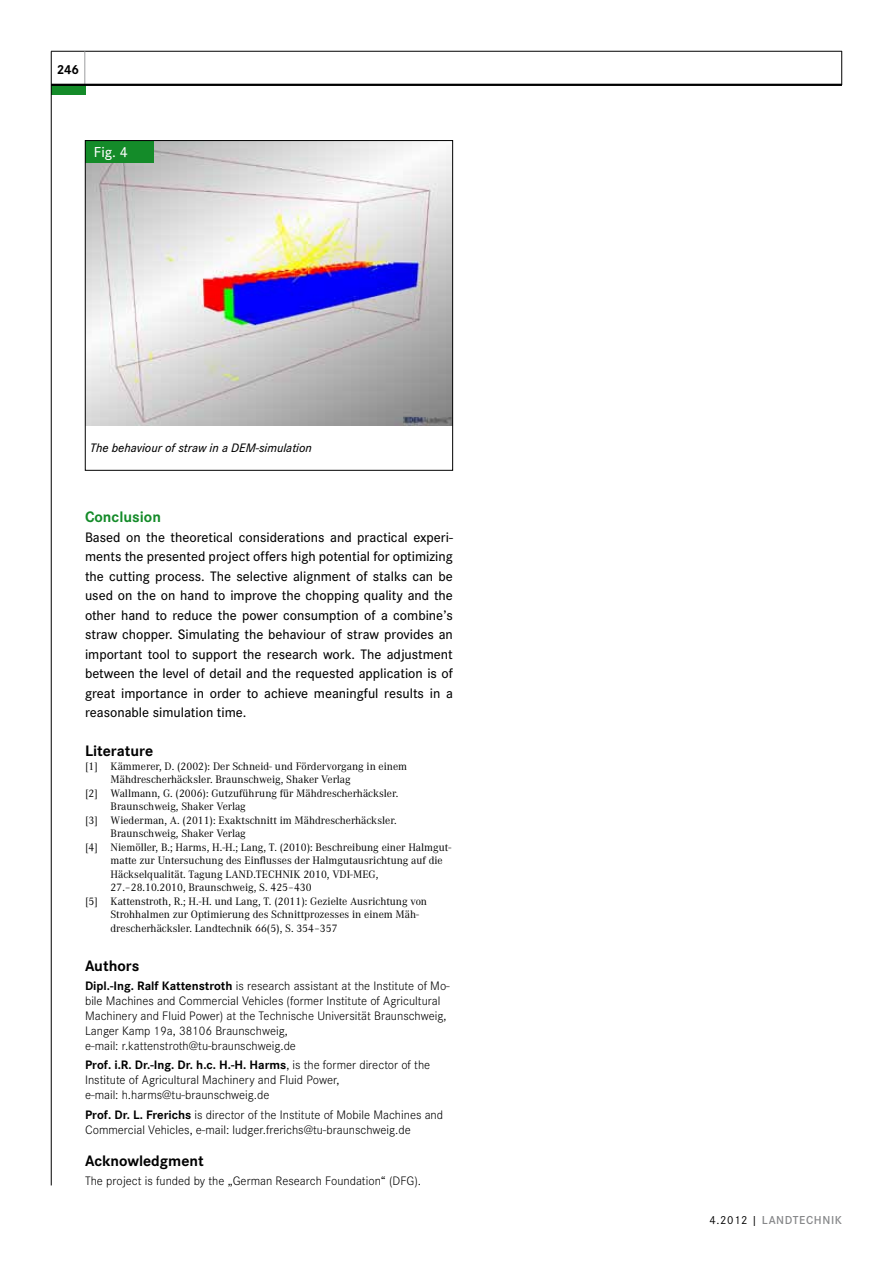
<style>
.page{position:relative;width:893px;height:1263px;background:#fff}
.page>*{position:absolute;margin:0;border:0;box-sizing:border-box;transform-origin:0 0}
.t1{font:700 15.75px "Corporate S";color:#000}
.t2{font:700 15.75px "Corporate S";color:#148b29}
.t3{font:500 15px "Corporate S";color:#fff}
.t4{font:500 14.25px/19.5px "Corporate S";color:#000;text-align:justify}
.t5{font:700 13.5px "Corporate S";color:#000}
.t6{font:300 12.75px/15px "Corporate S";color:#000}
.t7{font:italic 500 12.75px "Corporate S";color:#000}
.t8{font:600 12px "Corporate S";letter-spacing:.05em;color:#87888a}
.t9{font:11.25px "Corporate A";color:#000}
.s1{font-weight:700}
.s2{font-weight:400;color:#000}
</style>
<div class="page">
<hr style="left:51px;top:51px;width:791px;height:1px;background:#000">
<hr style="left:85px;top:51px;width:1px;height:34px;background:#9c9e9f">
<hr style="left:841px;top:51px;width:1px;height:34px;background:#000">
<div style="left:51px;top:85px;width:34px;height:10px;background:#148b29"></div>
<hr style="left:51px;top:51px;width:1px;height:1134px;background:#000">
<hr style="left:51px;top:84px;width:791px;height:2px;background:#000">
<img style="left:87px;top:142px;width:364px;height:283px">
<div style="left:85px;top:141px;width:68px;height:21px;background:#148b29"></div>
<div style="left:85px;top:140px;width:368px;height:330px;border:1px solid #000"></div>
<p class="t5" style="left:57px;top:61px;width:24px">246</p>
<h2 class="t3" style="left:94px;top:144px;width:35px">Fig. 4</h2>
<p class="t7" style="left:90px;top:441px;width:223px">The behaviour of straw in a DEM-simulation</p>
<h1 class="t2" style="left:85px;top:508px;width:78px">Conclusion</h1>
<p class="t4" style="left:85px;top:527px;width:369px">Based on the theoretical considerations and practical experi&shy;ments the presented project offers high potential for optimizing the cutting process. The selective alignment of stalks can be used on the on hand to improve the chopping quality and the other hand to reduce the power consumption of a combine’s straw chopper. Simulating the behaviour of straw provides an important tool to support the research work. The adjustment between the level of detail and the requested application is of great importance in order to achieve meaningful results in a reasonable simulation time.</p>
<h1 class="t1" style="left:85px;top:742px;width:70px">Literature</h1>
<p class="t9" style="left:85px;top:760px;width:324px">[1] Kämmerer, D. (2002): Der Schneid- und Fördervorgang in einem</p>
<p class="t9" style="left:111px;top:773px;width:242px">Mähdrescherhäcksler. Braunschweig, Shaker Verlag</p>
<p class="t9" style="left:85px;top:787px;width:315px">[2] Wallmann, G. (2006): Gutzuführung für Mähdrescherhäcksler.</p>
<p class="t9" style="left:111px;top:800px;width:137px">Braunschweig, Shaker Verlag</p>
<p class="t9" style="left:85px;top:814px;width:313px">[3] Wiederman, A. (2011): Exaktschnitt im Mähdrescherhäcksler.</p>
<p class="t9" style="left:111px;top:827px;width:137px">Braunschweig, Shaker Verlag</p>
<p class="t9" style="left:85px;top:841px;width:368px">[4] Niemöller, B.; Harms, H.-H.; Lang, T. (2010): Beschreibung einer Halmgut-</p>
<p class="t9" style="left:111px;top:854px;width:334px">matte zur Untersuchung des Einflusses der Halmgutausrichtung auf die</p>
<p class="t9" style="left:111px;top:868px;width:269px">Häckselqualität. Tagung LAND.TECHNIK 2010, VDI-MEG,</p>
<p class="t9" style="left:111px;top:881px;width:203px">27.–28.10.2010, Braunschweig, S. 425–430</p>
<p class="t9" style="left:85px;top:895px;width:344px">[5] Kattenstroth, R.; H.-H. und Lang, T. (2011): Gezielte Ausrichtung von</p>
<p class="t9" style="left:111px;top:908px;width:310px">Strohhalmen zur Optimierung des Schnittprozesses in einem Mäh-</p>
<p class="t9" style="left:111px;top:922px;width:229px">drescherhäcksler. Landtechnik 66(5), S. 354–357</p>
<h1 class="t1" style="left:85px;top:957px;width:56px">Authors</h1>
<p class="t6" style="left:85px;top:978px;width:366px"><span class="s1">Dipl.-Ing. Ralf Kattenstroth</span> is research assistant at the Institute of Mo&shy;bile Machines and Commercial Vehicles (former Institute of Agricultural Machinery and Fluid Power) at the Technische Universität Braunschweig, Langer Kamp 19a, 38106 Braunschweig,<br>e-mail: r.kattenstroth@tu-braunschweig.de</p>
<p class="t6" style="left:85px;top:1058px;width:347px"><span class="s1">Prof. i.R. Dr.-Ing. Dr. h.c. H.-H. Harms</span>, is the former director of the<br>Institute of Agricultural Machinery and Fluid Power,<br>e-mail: h.harms@tu-braunschweig.de</p>
<p class="t6" style="left:85px;top:1107px;width:360px"><span class="s1">Prof. Dr. L. Frerichs</span> is director of the Institute of Mobile Machines and<br>Commercial Vehicles, e-mail: ludger.frerichs@tu-braunschweig.de</p>
<h1 class="t1" style="left:85px;top:1152px;width:120px">Acknowledgment</h1>
<p class="t6" style="left:85px;top:1173px;width:338px">The project is funded by the „German Research Foundation“ (DFG).</p>
<p class="t8" style="left:709px;top:1213px;width:134px"><span class="s2">4.2012 |</span> LANDTECHNIK</p>
</div>
